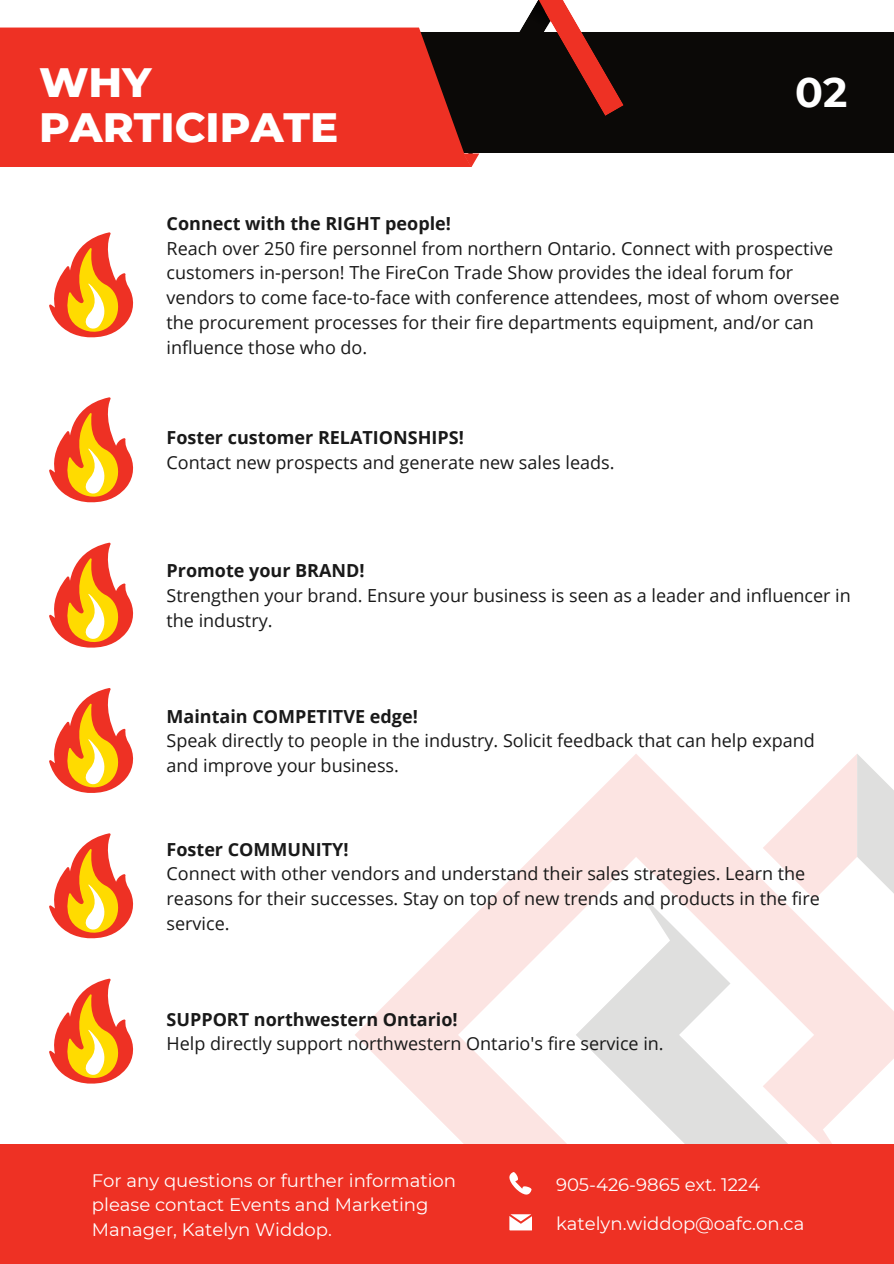
<style>
.page{position:relative;width:894px;height:1264px;background:#fff}
.page>*{position:absolute;margin:0;border:0;box-sizing:border-box;transform-origin:0 0}
.t1{font:800 41.85px/44.2px "Montserrat";color:#fff}
.t2{font:700 41.1px "Montserrat";color:#fff}
.t3{font:18px/24.8px "Open Sans";color:#191919}
.t4{font:700 18px "Open Sans";color:#191919}
.t5{font:18px/24.8px "Montserrat";color:#fff}
</style>
<div class="page">
<div style="left:395px;top:33px;width:498px;height:120px;background:#0b0907"></div>
<svg style="left:0;top:0;width:623px;height:167px"></svg>
<div style="left:0;top:28px;width:465px;height:127px;background:#ee3124"></div>
<svg style="left:355px;top:815px;width:220px;height:329px"></svg>
<svg style="left:575px;top:754px;width:318px;height:390px"></svg>
<div style="left:0;top:1144px;width:893px;height:119px;background:#ee3124"></div>
<svg style="left:509px;top:1214px;width:22px;height:15px"></svg>
<svg style="left:509px;top:1172px;width:22px;height:22px"></svg>
<svg style="left:49px;top:232px;width:85px;height:106px"></svg>
<svg style="left:49px;top:397px;width:85px;height:105px"></svg>
<svg style="left:49px;top:542px;width:85px;height:106px"></svg>
<svg style="left:49px;top:688px;width:85px;height:105px"></svg>
<svg style="left:49px;top:833px;width:85px;height:105px"></svg>
<svg style="left:49px;top:978px;width:85px;height:105px"></svg>
<p class="t1" style="left:39px;top:60px;width:301px">WHY<br>PARTICIPATE</p>
<p class="t2" style="left:795px;top:67px;width:54px">02</p>
<h1 class="t4" style="left:166px;top:211px;width:286px">Connect with the RIGHT people!</h1>
<p class="t3" style="left:166px;top:235px;width:674px">Reach over 250 fire personnel from northern Ontario. Connect with prospective customers in-person! The FireCon Trade Show provides the ideal forum for vendors to come face-to-face with conference attendees, most of whom oversee the procurement processes for their fire departments equipment, and/or can influence those who do.</p>
<p class="t4" style="left:166px;top:425px;width:299px">Foster customer RELATIONSHIPS!</p>
<p class="t3" style="left:166px;top:450px;width:449px">Contact new prospects and generate new sales leads.</p>
<p class="t4" style="left:166px;top:558px;width:199px">Promote your BRAND!</p>
<p class="t3" style="left:166px;top:582px;width:685px">Strengthen your brand. Ensure your business is seen as a leader and influencer in the industry.</p>
<p class="t4" style="left:166px;top:703px;width:253px">Maintain COMPETITVE edge!</p>
<p class="t3" style="left:166px;top:728px;width:649px">Speak directly to people in the industry. Solicit feedback that can help expand and improve your business.</p>
<p class="t4" style="left:166px;top:836px;width:183px">Foster COMMUNITY!</p>
<p class="t3" style="left:166px;top:861px;width:654px">Connect with other vendors and understand their sales strategies. Learn the reasons for their successes. Stay on top of new trends and products in the fire service.</p>
<p class="t4" style="left:166px;top:1006px;width:292px">SUPPORT northwestern Ontario!</p>
<p class="t3" style="left:166px;top:1031px;width:498px">Help directly support northwestern Ontario's fire service in.</p>
<p class="t5" style="left:92px;top:1167px;width:366px">For any questions or further information please contact Events and Marketing<br>Manager, Katelyn Widdop.</p>
<p class="t5" style="left:556px;top:1172px;width:205px">905-426-9865 ext. 1224</p>
<p class="t5" style="left:556px;top:1211px;width:250px">katelyn.widdop@oafc.on.ca</p>
</div>
